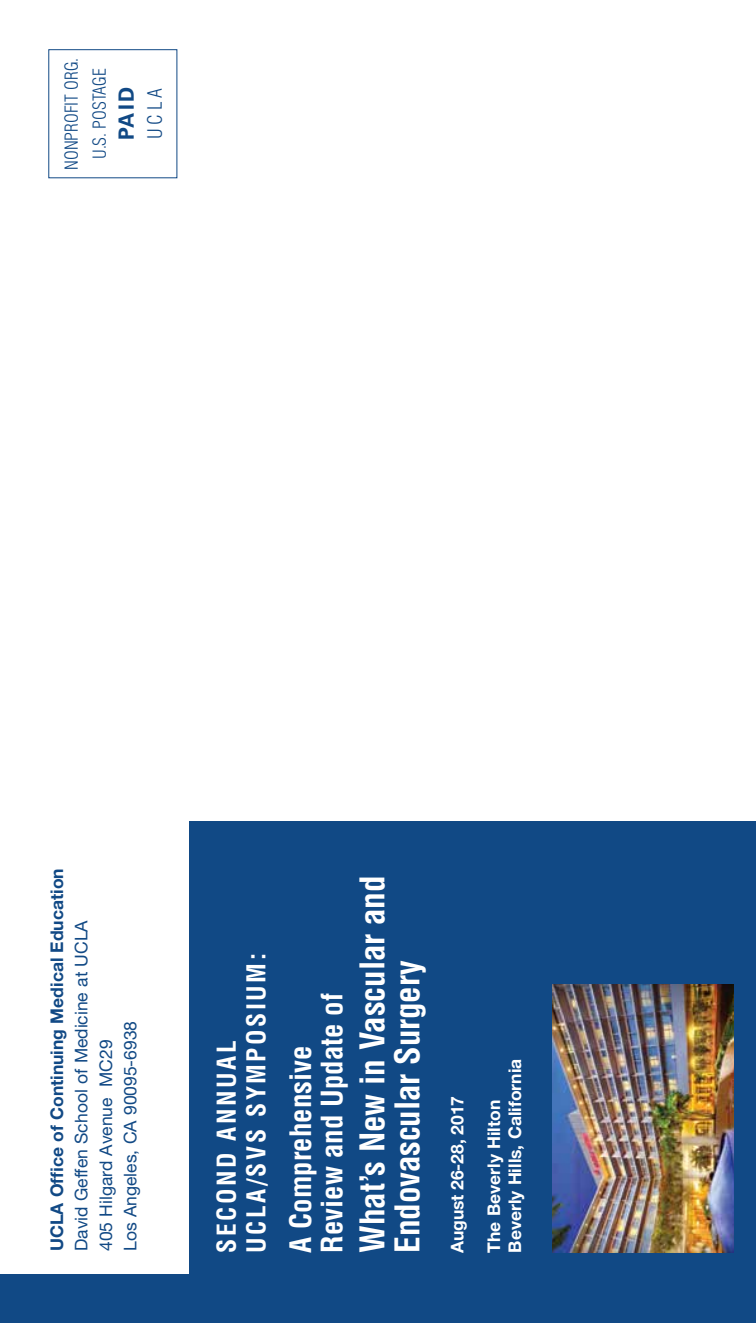
<style>
.page{position:relative;width:756px;height:1323px;background:#fff}
.page>*{position:absolute;margin:0;border:0;box-sizing:border-box;transform-origin:0 0}
.t1{font:700 condensed 33.25px/35px "Helvetica";letter-spacing:-.005em;color:#fff}
.t2{font:700 condensed 28.88px/31.5px "Helvetica";color:#fff}
.t3{font:700 condensed 25.38px/29.8px "Helvetica";letter-spacing:.1em;color:#fff}
.t4{font:700 21px "Univers";color:#114985}
.t5{font:300 condensed 19.25px "Helvetica";color:#114985}
.t6{font:17.5px/24.5px "Helvetica Neue";color:#114985}
.t7{font:700 17.5px/36.8px "Helvetica Neue";color:#fff}
.t8{font:700 17.5px "Helvetica Neue";color:#114985}
.t9{font:300 condensed 17.5px/28px "Helvetica";color:#114985;text-align:center}
</style>
<div class="page">
<div style="left:189px;top:821px;width:567px;height:502px;background:#114985"></div>
<img style="left:552px;top:984px;width:181px;height:269px">
<div style="left:0;top:1275px;width:756px;height:48px;background:#114985"></div>
<p class="t9" style="left:57px;top:170px;width:114px;rotate:-90deg">NONPROFIT ORG.<br>U.S. POSTAGE</p>
<p class="t4" style="left:113px;top:140px;width:55px;rotate:-90deg">PAID</p>
<p class="t5" style="left:144px;top:139px;width:53px;rotate:-90deg">UCLA</p>
<p class="t8" style="left:46px;top:1251px;width:384px;rotate:-90deg">UCLA Office of Continuing Medical Education</p>
<p class="t6" style="left:69px;top:1251px;width:333px;rotate:-90deg">David Geffen School of Medicine at UCLA<br>405 Hilgard Avenue MC29<br>Los Angeles, CA 90095-6938</p>
<h3 class="t3" style="left:212px;top:1253px;width:301px;rotate:-90deg">SECOND ANNUAL<br>UCLA/SVS SYMPOSIUM:</h3>
<h2 class="t2" style="left:285px;top:1253px;width:261px;rotate:-90deg">A Comprehensive<br>Review and Update of</h2>
<h1 class="t1" style="left:355px;top:1253px;width:379px;rotate:-90deg">What’s New in Vascular and<br>Endovascular Surgery</h1>
<p class="t7" style="left:496px;top:1253px;width:196px;rotate:-90deg">Beverly Hills, California</p>
<p class="t7" style="left:438px;top:1253px;width:158px;rotate:-90deg">August 26-28, 2017<br>The Beverly Hilton</p>
</div>
